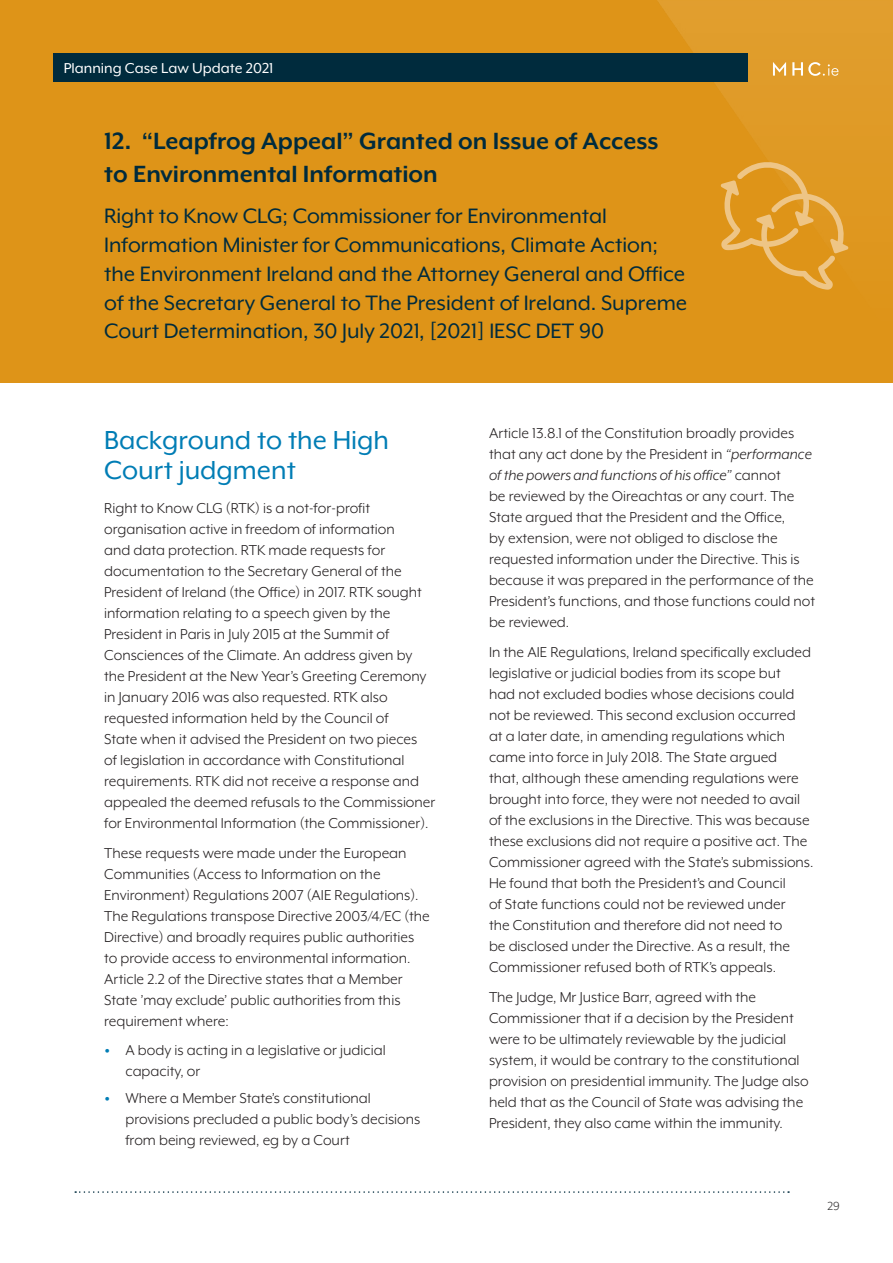
<style>
.page{position:relative;width:893px;height:1263px;background:#fff}
.page>*{position:absolute;margin:0;border:0;box-sizing:border-box;transform-origin:0 0}
.MHC_Sub_Head{font:30px/30px "Mr Eaves XL Mod OT";color:#007db5}
.MHC_Article_Head{font:700 27px/32.4px "Mr Eaves XL Mod OT";color:#002b3d}
.MHC_Article_Head-2{font:24px/28.8px "Mr Eaves XL Mod OT";color:#002b3d}
.MHC_Body{font:16.5px/21px "Mr Eaves XL Mod OT";color:#231f20}
.MHC_Header_Title{font:16.5px "Mr Eaves XL Mod OT";color:#fff}
.MHC_Partner_Text{font:13.5px "Mr Eaves XL Mod OT";color:#312f30}
.s1{font-size:28.5px;color:#007db5}
.s2{font-style:italic}
</style>
<div class="page">
<div style="left:0;top:0;width:893px;height:383px;background:#de9418"></div>
<img style="left:657px;top:0;width:236px;height:177px">
<svg style="left:720px;top:161px;width:129px;height:129px"></svg>
<div style="left:53px;top:53px;width:694px;height:29px;background:#002b3d"></div>
<svg style="left:773px;top:62px;width:65px;height:14px"></svg>
<svg style="left:75px;top:1191px;width:714px;height:2px"></svg>
<p class="MHC_Header_Title" style="left:64px;top:60px;width:211px">Planning Case Law Update 2021</p>
<p class="MHC_Article_Head" style="left:104px;top:125px;width:556px">12. “Leapfrog Appeal” Granted on Issue of Access to Environmental Information</p>
<p class="MHC_Article_Head-2" style="left:104px;top:202px;width:585px">Right to Know CLG; Commissioner for Environmental Information Minister for Communications, Climate Action; the Environment Ireland and the Attorney General and Office of the Secretary General to The President of Ireland. Supreme Court Determination, 30 July 2021, [2021] IESC DET 90</p>
<p class="MHC_Sub_Head" style="left:104px;top:425px;width:286px">Background to the High<br>Court judgment</p>
<p class="MHC_Body" style="left:104px;top:498px;width:333px">Right to Know CLG (RTK) is a not-for-profit organisation active in freedom of information<br>and data protection. RTK made requests for documentation to the Secretary General of the President of Ireland (the Office) in 2017. RTK sought information relating to a speech given by the President in Paris in July 2015 at the Summit of Consciences of the Climate. An address given by the President at the New Year’s Greeting Ceremony in January 2016 was also requested. RTK also requested information held by the Council of<br>State when it advised the President on two pieces<br>of legislation in accordance with Constitutional requirements. RTK did not receive a response and appealed the deemed refusals to the Commissioner for Environmental Information (the Commissioner).</p>
<p class="MHC_Body" style="left:104px;top:842px;width:327px">These requests were made under the European Communities (Access to Information on the Environment) Regulations 2007 (AIE Regulations).<br>The Regulations transpose Directive 2003/4/EC (the Directive) and broadly requires public authorities to provide access to environmental information.<br>Article 2.2 of the Directive states that a Member State ’may exclude’ public authorities from this requirement where:</p>
<p class="MHC_Body" style="left:125px;top:1040px;width:262px;text-indent:-21px"><span class="s1">•</span> A body is acting in a legislative or judicial capacity, or</p>
<p class="MHC_Body" style="left:125px;top:1088px;width:296px;text-indent:-21px"><span class="s1">•</span> Where a Member State’s constitutional provisions precluded a public body’s decisions from being reviewed, eg by a Court</p>
<p class="MHC_Body" style="left:489px;top:423px;width:328px">Article 13.8.1 of the Constitution broadly provides that any act done by the President in <span class="s2">“performance of the powers and functions of his office”</span> cannot<br>be reviewed by the Oireachtas or any court. The State argued that the President and the Office,<br>by extension, were not obliged to disclose the requested information under the Directive. This is because it was prepared in the performance of the President’s functions, and those functions could not be reviewed.</p>
<p class="MHC_Body" style="left:489px;top:641px;width:326px">In the AIE Regulations, Ireland specifically excluded legislative or judicial bodies from its scope but<br>had not excluded bodies whose decisions could not be reviewed. This second exclusion occurred at a later date, in amending regulations which came into force in July 2018. The State argued<br>that, although these amending regulations were brought into force, they were not needed to avail of the exclusions in the Directive. This was because these exclusions did not require a positive act. The Commissioner agreed with the State’s submissions.<br>He found that both the President’s and Council<br>of State functions could not be reviewed under<br>the Constitution and therefore did not need to<br>be disclosed under the Directive. As a result, the Commissioner refused both of RTK’s appeals.</p>
<p class="MHC_Body" style="left:489px;top:986px;width:321px">The Judge, Mr Justice Barr, agreed with the Commissioner that if a decision by the President were to be ultimately reviewable by the judicial system, it would be contrary to the constitutional provision on presidential immunity. The Judge also held that as the Council of State was advising the President, they also came within the immunity.</p>
<p class="MHC_Partner_Text" style="left:827px;top:1199px;width:14px">29</p>
</div>
